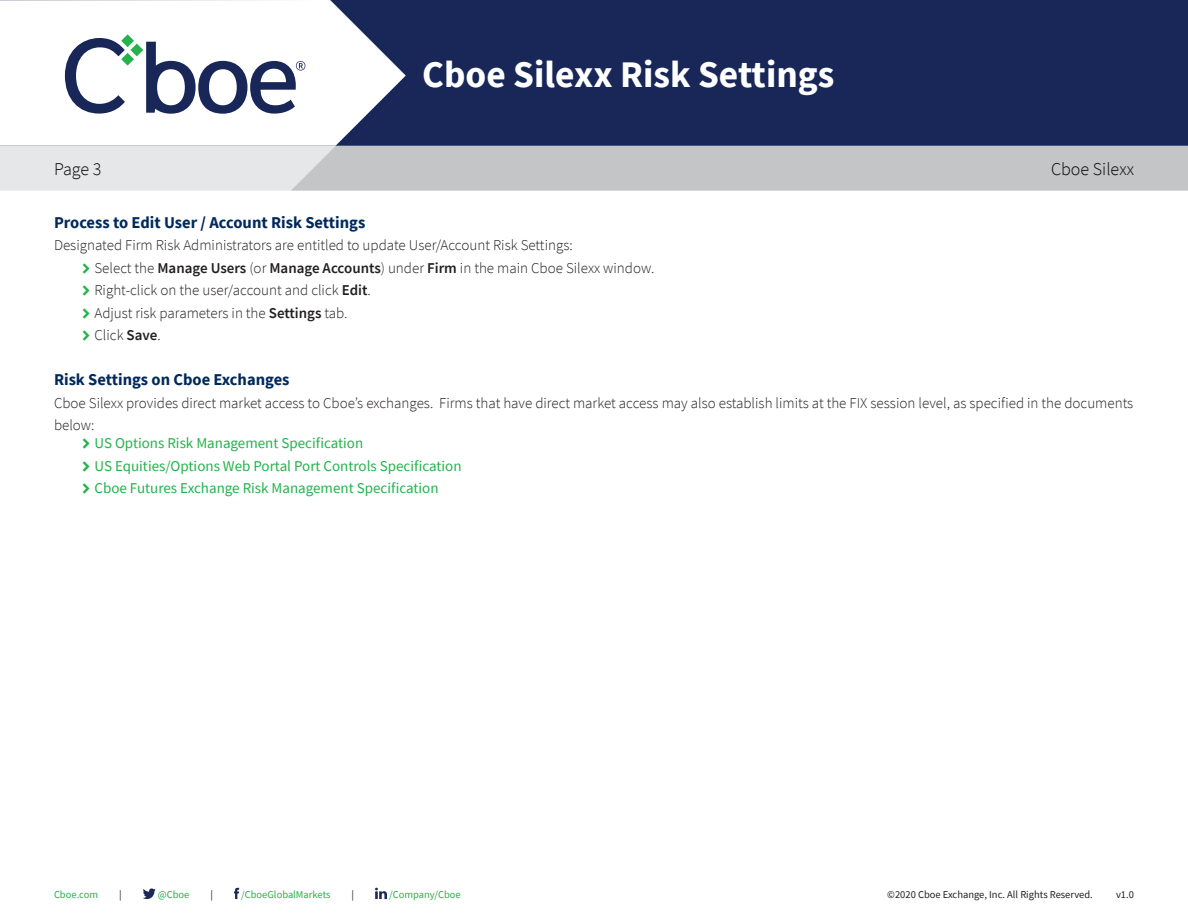
<style>
.page{position:relative;width:1188px;height:918px;background:#fff}
.page>*{position:absolute;margin:0;border:0;box-sizing:border-box;transform-origin:0 0}
.t1{font:700 37.5px "Source Sans Pro";color:#fff}
.t2{font:300 18px "Source Sans Pro";color:#040503}
.t3{font:700 16.5px "Source Sans Pro";color:#00295c}
.t4{font:300 15px/22.5px "Source Sans Pro";color:#231f20}
.t5{font:15px "Source Sans Pro";color:#23b24b}
.t6{font:10.5px "Source Sans Pro";color:#231f20}
.t7{font:10.5px "Source Sans Pro";color:#23b24b}
.s1{font-family:"Phosphorus Triselenide";font-weight:400;font-size:30px;color:#23b24b}
.s2{font-weight:600}
.s3{font-family:"Phosphorus Triselenide";font-size:30px}
</style>
<div class="page">
<div style="left:0;top:0;width:1188px;height:146px;background:#182757"></div>
<svg style="left:0;top:0;width:406px;height:146px;fill:#fff"></svg>
<svg style="left:65px;top:34px;width:240px;height:80px"></svg>
<svg style="left:0;top:146px;width:1188px;height:45px"></svg>
<svg style="left:143px;top:888px;width:13px;height:11px"></svg>
<svg style="left:234px;top:888px;width:5px;height:11px"></svg>
<svg style="left:375px;top:888px;width:12px;height:11px"></svg>
<p class="t1" style="left:422px;top:49px;width:414px">Cboe Silexx Risk Settings</p>
<p class="t2" style="left:54px;top:158px;width:49px">Page 3</p>
<p class="t2" style="left:1051px;top:158px;width:84px">Cboe Silexx</p>
<p class="t3" style="left:54px;top:211px;width:313px">Process to Edit User / Account Risk Settings</p>
<p class="t4" style="left:54px;top:234px;width:520px">Designated Firm Risk Administrators are entitled to update User/Account Risk Settings:</p>
<p class="t4" style="left:81px;top:256px;width:575px"><span class="s1">&gt;</span> Select the <span class="s2">Manage Users</span> (or <span class="s2">Manage Accounts</span>) under <span class="s2">Firm</span> in the main Cboe Silexx window.</p>
<p class="t4" style="left:81px;top:279px;width:291px"><span class="s1">&gt;</span> Right-click on the user/account and click <span class="s2">Edit</span>.</p>
<p class="t4" style="left:81px;top:301px;width:268px"><span class="s1">&gt;</span> Adjust risk parameters in the <span class="s2">Settings</span> tab.</p>
<p class="t4" style="left:81px;top:324px;width:81px"><span class="s1">&gt;</span> Click <span class="s2">Save</span>.</p>
<p class="t3" style="left:54px;top:368px;width:237px">Risk Settings on Cboe Exchanges</p>
<p class="t4" style="left:54px;top:391px;width:1081px">Cboe Silexx provides direct market access to Cboe’s exchanges. Firms that have direct market access may also establish limits at the FIX session level, as specified in the documents below:</p>
<p class="t5" style="left:81px;top:433px;width:284px"><span class="s3">&gt;</span> US Options Risk Management Specification</p>
<p class="t5" style="left:81px;top:456px;width:382px"><span class="s3">&gt;</span> US Equities/Options Web Portal Port Controls Specification</p>
<p class="t5" style="left:81px;top:478px;width:359px"><span class="s3">&gt;</span> Cboe Futures Exchange Risk Management Specification</p>
<p class="t7" style="left:54px;top:887px;width:46px">Cboe.com</p>
<p class="t6" style="left:119px;top:887px;width:4px">|</p>
<p class="t7" style="left:158px;top:887px;width:33px">@Cboe</p>
<p class="t6" style="left:210px;top:887px;width:4px">|</p>
<p class="t7" style="left:241px;top:887px;width:91px">/CboeGlobalMarkets</p>
<p class="t6" style="left:352px;top:887px;width:4px">|</p>
<p class="t7" style="left:389px;top:887px;width:73px">/Company/Cboe</p>
<p class="t6" style="left:887px;top:887px;width:207px">©2020 Cboe Exchange, Inc. All Rights Reserved.</p>
<p class="t6" style="left:1116px;top:887px;width:19px">v1.0</p>
</div>
